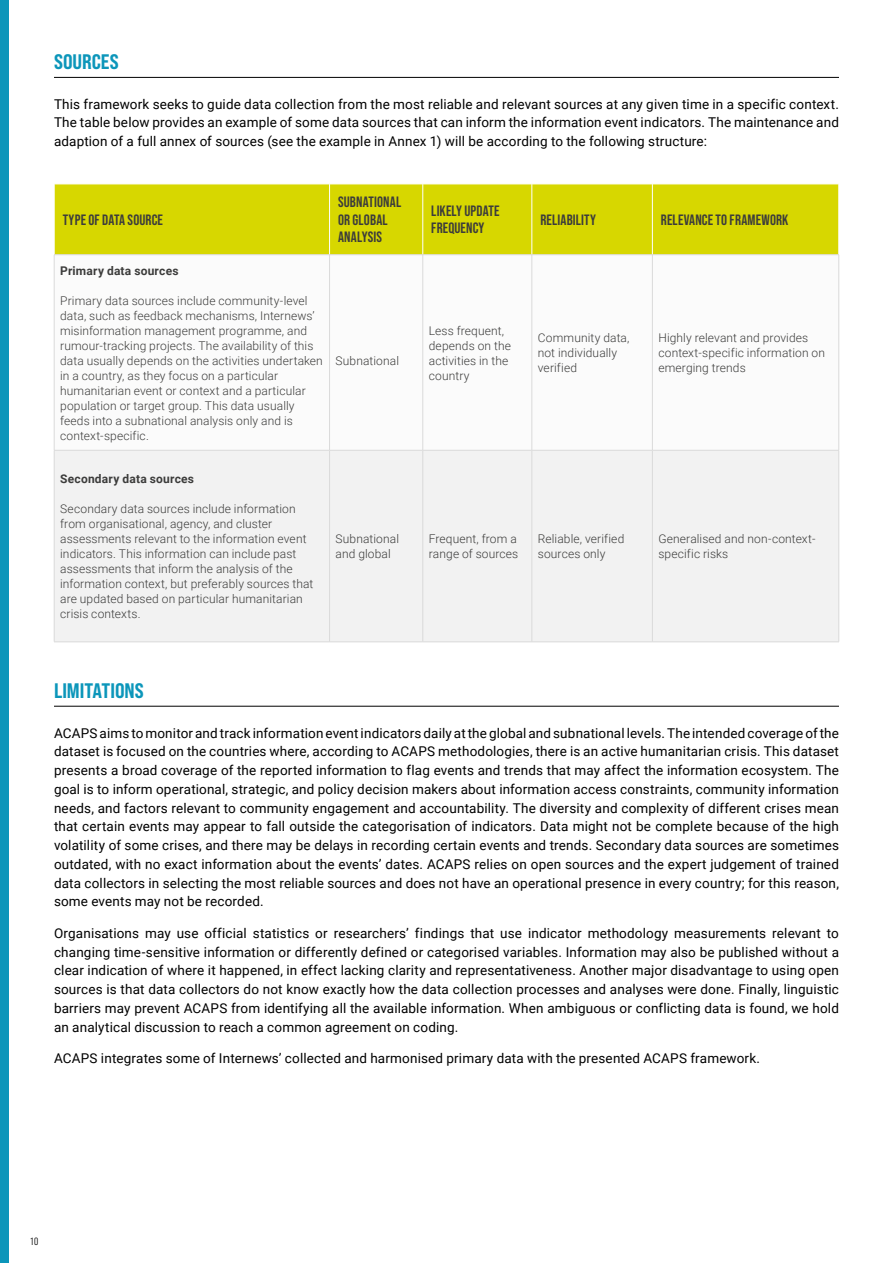
<style>
.page{position:relative;width:893px;height:1263px;background:#fff}
.page>*{position:absolute;margin:0;border:0;box-sizing:border-box;transform-origin:0 0}
.t1{font:21px "Bebas Neue Pro Semi Exp X Bold";letter-spacing:-.005em;color:#0c96ba}
.t2{font:700 15px/17.2px "Bebas Neue Pro";letter-spacing:.01em;color:#3c3c3b}
.t3{font:13.5px/18.8px "Roboto";letter-spacing:.01em;color:#000;text-align:justify}
.t4{font:300 12px/15px "Roboto";letter-spacing:.01em;color:#3c3c3b}
.t5{font:700 12px "Roboto";letter-spacing:.02em;color:#3c3c3b}
.t6{font:10.5px "Bebas Neue Pro Middle";color:#000}
</style>
<div class="page">
<div style="left:0;top:0;width:9px;height:1263px;background:#0c96ba"></div>
<hr style="left:54px;top:77px;width:785px;height:1px;background:#000">
<hr style="left:54px;top:706px;width:785px;height:1px;background:#000">
<div style="left:55px;top:185px;width:783px;height:69px;background:#d7d700"></div>
<svg style="left:55px;top:255px;width:783px;height:195px"></svg>
<div style="left:55px;top:451px;width:783px;height:191px;background:#f2f2f2"></div>
<hr style="left:329px;top:184px;width:1px;height:71px;background:#fff">
<hr style="left:422px;top:184px;width:1px;height:71px;background:#fff">
<hr style="left:532px;top:184px;width:1px;height:71px;background:#fff">
<hr style="left:652px;top:184px;width:1px;height:71px;background:#fff">
<hr style="left:329px;top:255px;width:1px;height:195px;background:#dadada">
<hr style="left:422px;top:255px;width:1px;height:195px;background:#dadada">
<hr style="left:532px;top:255px;width:1px;height:195px;background:#dadada">
<hr style="left:652px;top:255px;width:1px;height:195px;background:#dadada">
<hr style="left:54px;top:450px;width:276px;height:1px;background:#dadada">
<hr style="left:330px;top:450px;width:93px;height:1px;background:#dadada">
<hr style="left:329px;top:450px;width:1px;height:192px;background:#dadada">
<hr style="left:423px;top:450px;width:109px;height:1px;background:#dadada">
<hr style="left:422px;top:450px;width:1px;height:192px;background:#dadada">
<hr style="left:532px;top:450px;width:120px;height:1px;background:#dadada">
<hr style="left:532px;top:450px;width:1px;height:192px;background:#dadada">
<hr style="left:652px;top:450px;width:187px;height:1px;background:#dadada">
<hr style="left:652px;top:450px;width:1px;height:192px;background:#dadada">
<hr style="left:54px;top:254px;width:276px;height:1px;background:#dadada">
<hr style="left:54px;top:255px;width:1px;height:195px;background:#dadada">
<hr style="left:330px;top:254px;width:93px;height:1px;background:#dadada">
<hr style="left:423px;top:254px;width:109px;height:1px;background:#dadada">
<hr style="left:532px;top:254px;width:120px;height:1px;background:#dadada">
<hr style="left:652px;top:254px;width:187px;height:1px;background:#dadada">
<hr style="left:838px;top:255px;width:1px;height:195px;background:#dadada">
<hr style="left:54px;top:450px;width:1px;height:192px;background:#dadada">
<hr style="left:838px;top:450px;width:1px;height:192px;background:#dadada">
<hr style="left:54px;top:642px;width:276px;height:1px;background:#dadada">
<hr style="left:330px;top:642px;width:93px;height:1px;background:#dadada">
<hr style="left:423px;top:642px;width:109px;height:1px;background:#dadada">
<hr style="left:532px;top:642px;width:120px;height:1px;background:#dadada">
<hr style="left:652px;top:642px;width:187px;height:1px;background:#dadada">
<h1 class="t1" style="left:54px;top:49px;width:66px">SOURCES</h1>
<p class="t3" style="left:54px;top:94px;width:786px">This framework seeks to guide data collection from the most reliable and relevant sources at any given time in a specific context.<br>The table below provides an example of some data sources that can inform the information event indicators. The maintenance and adaption of a full annex of sources (see the example in Annex 1) will be according to the following structure:</p>
<p class="t2" style="left:63px;top:211px;width:102px">TYPE OF DATA SOURCE</p>
<p class="t5" style="left:60px;top:262px;width:120px">Primary data sources</p>
<p class="t4" style="left:60px;top:292px;width:264px">Primary data sources include community-level data, such as feedback mechanisms, Internews’ misinformation management programme, and rumour-tracking projects. The availability of this data usually depends on the activities undertaken in a country, as they focus on a particular humanitarian event or context and a particular population or target group. This data usually feeds into a subnational analysis only and is context-specific.</p>
<p class="t5" style="left:60px;top:470px;width:135px">Secondary data sources</p>
<p class="t4" style="left:60px;top:501px;width:255px">Secondary data sources include information from organisational, agency, and cluster assessments relevant to the information event indicators. This information can include past assessments that inform the analysis of the information context, but preferably sources that are updated based on particular humanitarian crisis contexts.</p>
<p class="t2" style="left:338px;top:193px;width:65px">SUBNATIONAL<br>OR GLOBAL<br>ANALYSIS</p>
<p class="t2" style="left:431px;top:202px;width:70px">LIKELY UPDATE<br>FREQUENCY</p>
<p class="t2" style="left:540px;top:211px;width:57px">RELIABILITY</p>
<p class="t2" style="left:661px;top:211px;width:129px">RELEVANCE TO FRAMEWORK</p>
<p class="t4" style="left:336px;top:352px;width:65px">Subnational</p>
<p class="t4" style="left:429px;top:322px;width:84px">Less frequent, depends on the activities in the country</p>
<p class="t4" style="left:538px;top:330px;width:93px">Community data, not individually verified</p>
<p class="t4" style="left:658px;top:330px;width:168px">Highly relevant and provides context-specific information on emerging trends</p>
<p class="t4" style="left:336px;top:531px;width:65px">Subnational and global</p>
<p class="t4" style="left:429px;top:531px;width:91px">Frequent, from a range of sources</p>
<p class="t4" style="left:538px;top:531px;width:88px">Reliable, verified sources only</p>
<p class="t4" style="left:658px;top:531px;width:159px">Generalised and non-context&shy;specific risks</p>
<h1 class="t1" style="left:54px;top:678px;width:91px">LIMITATIONS</h1>
<p class="t3" style="left:54px;top:723px;width:786px">ACAPS aims to monitor and track information event indicators daily at the global and subnational levels. The intended coverage of the dataset is focused on the countries where, according to ACAPS methodologies, there is an active humanitarian crisis. This dataset presents a broad coverage of the reported information to flag events and trends that may affect the information ecosystem. The goal is to inform operational, strategic, and policy decision makers about information access constraints, community information needs, and factors relevant to community engagement and accountability. The diversity and complexity of different crises mean that certain events may appear to fall outside the categorisation of indicators. Data might not be complete because of the high volatility of some crises, and there may be delays in recording certain events and trends. Secondary data sources are sometimes outdated, with no exact information about the events’ dates. ACAPS relies on open sources and the expert judgement of trained data collectors in selecting the most reliable sources and does not have an operational presence in every country; for this reason, some events may not be recorded.</p>
<p class="t3" style="left:54px;top:923px;width:786px">Organisations may use official statistics or researchers’ findings that use indicator methodology measurements relevant to changing time-sensitive information or differently defined or categorised variables. Information may also be published without a clear indication of where it happened, in effect lacking clarity and representativeness. Another major disadvantage to using open sources is that data collectors do not know exactly how the data collection processes and analyses were done. Finally, linguistic barriers may prevent ACAPS from identifying all the available information. When ambiguous or conflicting data is found, we hold an analytical discussion to reach a common agreement on coding.</p>
<p class="t3" style="left:54px;top:1048px;width:708px">ACAPS integrates some of Internews’ collected and harmonised primary data with the presented ACAPS framework.</p>
<p class="t6" style="left:31px;top:1235px;width:9px">10</p>
</div>
